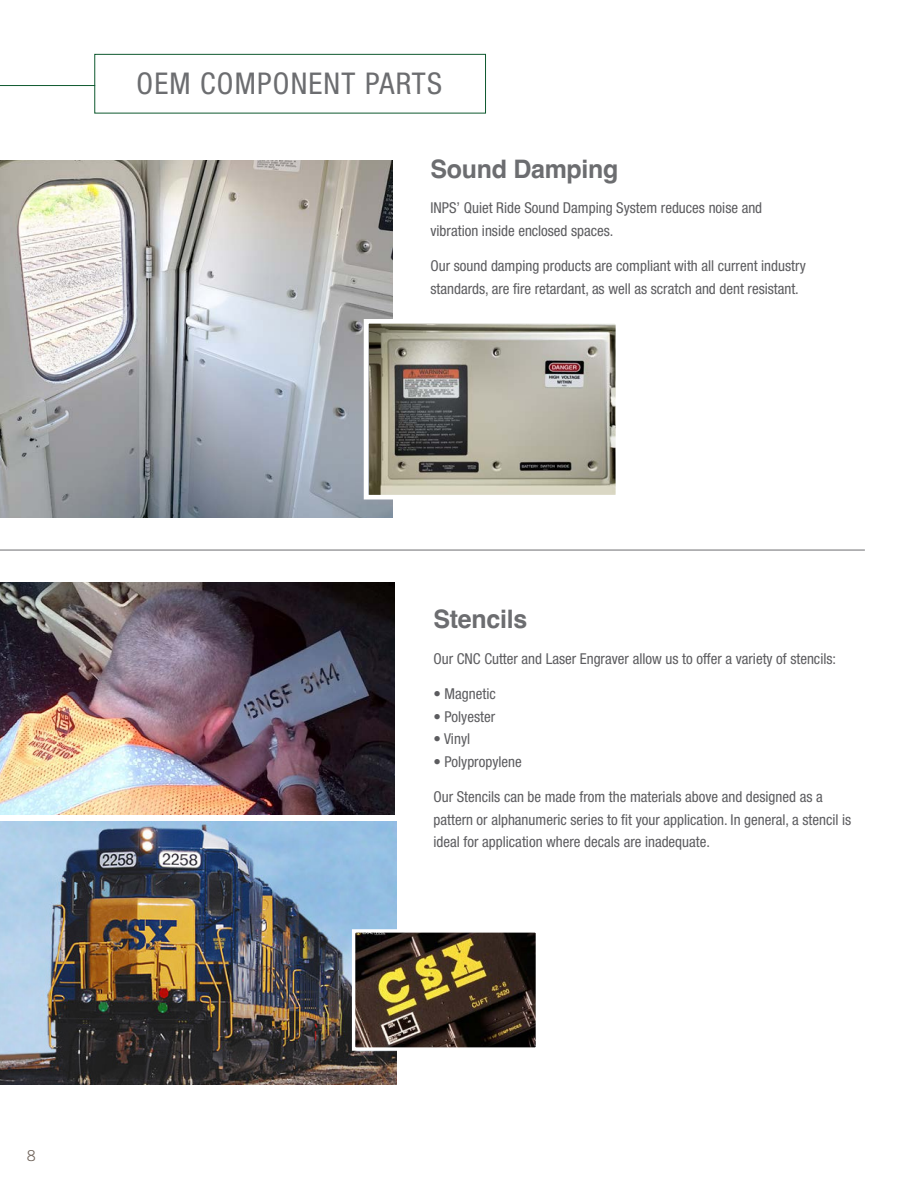
<style>
.page{position:relative;width:918px;height:1188px;background:#fff}
.page>*{position:absolute;margin:0;border:0;box-sizing:border-box;transform-origin:0 0}
.t1{font:condensed 30px "Helvetica Neue";letter-spacing:.04em;color:#6c6d70}
.body_copy{font:700 25.5px "Helvetica";letter-spacing:-.01em;color:#6c6d70}
.Helvetica_Narrow_Bod{font:condensed 15px/22.5px "Helvetica Neue";color:#5c5c5f}
.t2{font:300 15px "Trade Gothic LT Std";color:#6e6259}
</style>
<div class="page">
<hr style="left:0;top:550px;width:865px;height:1px;background:#6c6d70">
<div style="left:94px;top:54px;width:392px;height:60px;background:#fff;border:1px solid #0e592f"></div>
<hr style="left:0;top:85px;width:95px;height:1px;background:#0e592f">
<img style="left:0;top:160px;width:393px;height:358px">
<img style="left:370px;top:325px;width:244px;height:168px">
<div style="left:364px;top:319px;width:256px;height:180px;border:5px solid #fff"></div>
<img style="left:0;top:582px;width:394px;height:232px">
<img style="left:0;top:821px;width:396px;height:263px">
<img style="left:350px;top:928px;width:186px;height:124px">
<p class="t1" style="left:137px;top:66px;width:307px">OEM COMPONENT PARTS</p>
<p class="body_copy" style="left:430px;top:153px;width:189px">Sound Damping</p>
<p class="Helvetica_Narrow_Bod" style="left:430px;top:197px;width:333px">INPS’ Quiet Ride Sound Damping System reduces noise and vibration inside enclosed spaces.</p>
<p class="Helvetica_Narrow_Bod" style="left:430px;top:255px;width:377px">Our sound damping products are compliant with all current industry standards, are fire retardant, as well as scratch and dent resistant.</p>
<p class="t2" style="left:27px;top:1147px;width:10px">8</p>
<p class="body_copy" style="left:434px;top:604px;width:95px">Stencils</p>
<p class="Helvetica_Narrow_Bod" style="left:434px;top:647px;width:404px">Our CNC Cutter and Laser Engraver allow us to offer a variety of stencils:</p>
<p class="Helvetica_Narrow_Bod" style="left:434px;top:682px;width:64px">• Magnetic</p>
<p class="Helvetica_Narrow_Bod" style="left:434px;top:705px;width:63px">• Polyester</p>
<p class="Helvetica_Narrow_Bod" style="left:434px;top:727px;width:38px">• Vinyl</p>
<p class="Helvetica_Narrow_Bod" style="left:434px;top:750px;width:90px">• Polypropylene</p>
<p class="Helvetica_Narrow_Bod" style="left:434px;top:785px;width:419px">Our Stencils can be made from the materials above and designed as a pattern or alphanumeric series to fit your application. In general, a stencil is ideal for application where decals are inadequate.</p>
</div>
